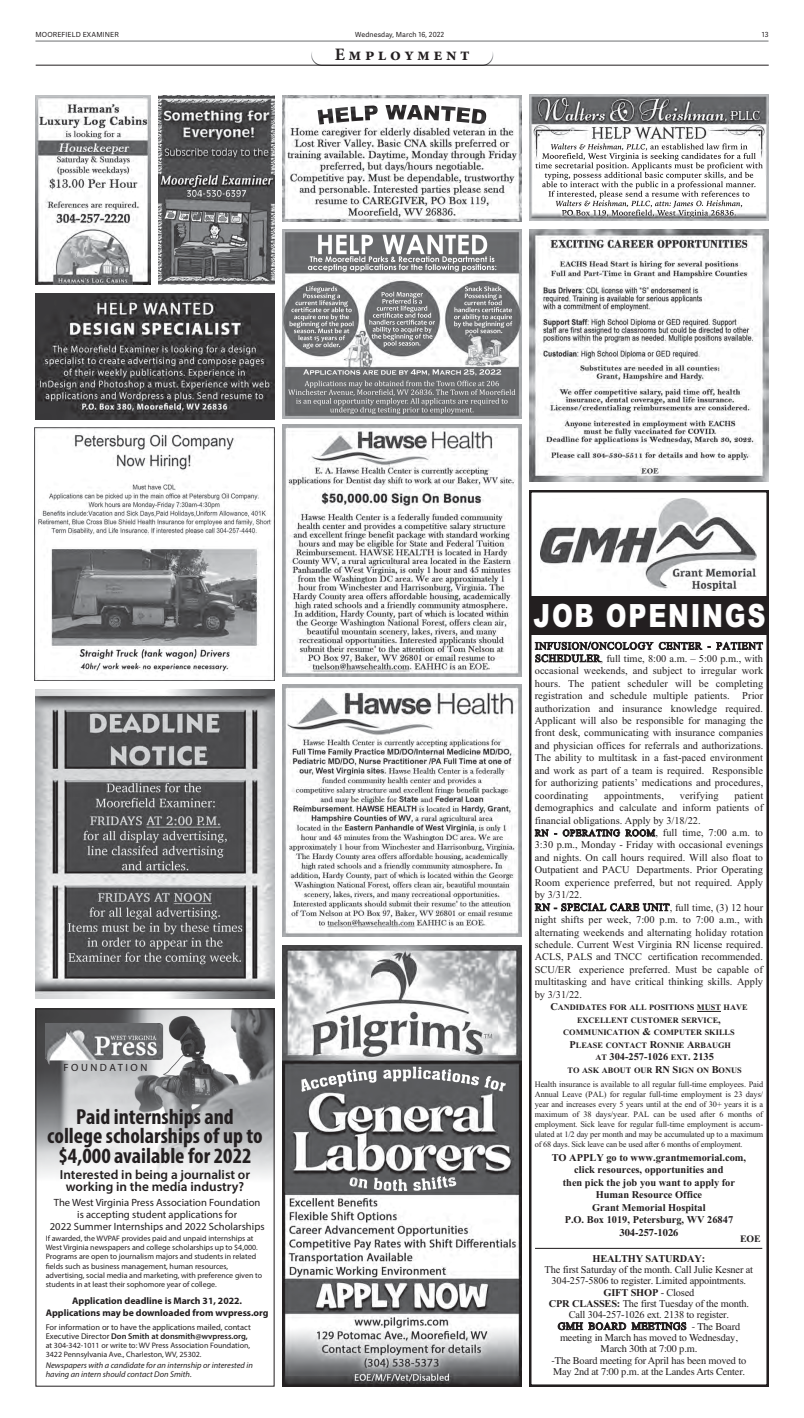
<style>
.page{position:relative;width:804px;height:1418px;background:#fff}
.page>*{position:absolute;margin:0;border:0;box-sizing:border-box;transform-origin:0 0}
.t1{font:900 32.02px "Arial";letter-spacing:.07em;color:#fff;scale:.78 1}
.t2{font:700 condensed 21.88px/19.2px "Myriad Pro";color:#231f20;text-align:center}
.t3{font:700 17.5px "Minion Pro";letter-spacing:.2em;color:#231f20}
.t4{font:600 13.12px/12.2px "Myriad Pro";color:#231f20;text-align:center}
.t5{font:10.5px/12.2px "Myriad Pro";color:#231f20;text-align:center}
.t6{font:10.5px "Myriad Pro";letter-spacing:.24em;color:#231f20}
.t7{font:10.33px/12.4px "Times New Roman";color:#231f20;text-align:justify}
.t8{font:700 10.33px/12.4px "Times New Roman";color:#231f20;text-align:center}
.t9{font:700 9.89px "Times New Roman";color:#231f20}
.t10{font:700 9.62px/11.4px "Myriad Pro";color:#231f20;text-align:center}
.t11{font:8.31px/10px "Times New Roman";letter-spacing:-.01em;color:#231f20}
.t12{font:700 8.31px/12.4px "Times New Roman";color:#231f20;text-align:center}
.t13{font:8.31px/9.1px "Myriad Pro";color:#231f20}
.t14{font:italic 8.31px/9.6px "Myriad Pro";color:#231f20}
.t15{font:7.88px/9.1px "Myriad Pro";color:#231f20}
.t16{font:7px "Adelle Sans";letter-spacing:.02em;color:#231f20}
.s1{font-weight:600}
.s2{font-size:9.36px}
.s3{font-size:10.33px}
.s4{font-size:8.31px}
.s5{font-weight:700}
.s6{font-weight:700;font-size:10.33px}
.s7{font-family:"Times"}
</style>
<div class="page">
<hr style="left:35px;top:41px;width:733px;height:1px;background:#6d6f71">
<div style="left:311px;top:44px;width:182px;height:22px;border:1px solid #fff;border-radius:10px"></div>
<hr style="left:36px;top:65px;width:732px;height:1px;background:#231f20">
<img style="left:37px;top:1010px;width:235px;height:167px">
<div style="left:35px;top:1008px;width:239px;height:378px;border:1px solid #231f20"></div>
<img style="left:46px;top:1024px;width:120px;height:41px">
<img style="left:529px;top:229px;width:239px;height:252px">
<img style="left:282px;top:684px;width:239px;height:252px">
<img style="left:282px;top:425px;width:239px;height:252px">
<img style="left:282px;top:96px;width:239px;height:126px">
<img style="left:317px;top:105px;width:153px;height:20px">
<svg style="left:529px;top:490px;width:239px;height:896px"></svg>
<svg style="left:696px;top:1011px;width:24px;height:1px"></svg>
<div style="left:530px;top:596px;width:237px;height:38px;background:#231f20"></div>
<hr style="left:535px;top:1247px;width:227px;height:1px;background:#231f20">
<img style="left:540px;top:499px;width:215px;height:91px">
<img style="left:36px;top:293px;width:238px;height:126px">
<img style="left:282px;top:229px;width:239px;height:189px">
<img style="left:464px;top:286px;width:37px;height:5px">
<img style="left:464px;top:293px;width:32px;height:7px">
<img style="left:464px;top:300px;width:37px;height:5px">
<img style="left:454px;top:307px;width:57px;height:5px">
<img style="left:454px;top:314px;width:51px;height:5px">
<img style="left:454px;top:321px;width:58px;height:5px">
<img style="left:469px;top:328px;width:27px;height:5px">
<img style="left:305px;top:286px;width:32px;height:7px">
<img style="left:303px;top:293px;width:32px;height:7px">
<img style="left:315px;top:300px;width:33px;height:7px">
<img style="left:300px;top:307px;width:51px;height:5px">
<img style="left:308px;top:314px;width:41px;height:5px">
<img style="left:289px;top:321px;width:64px;height:7px">
<img style="left:297px;top:328px;width:52px;height:5px">
<img style="left:298px;top:335px;width:47px;height:6px">
<img style="left:306px;top:342px;width:30px;height:7px">
<img style="left:381px;top:292px;width:42px;height:6px">
<img style="left:382px;top:299px;width:34px;height:5px">
<img style="left:396px;top:306px;width:31px;height:6px">
<img style="left:382px;top:313px;width:49px;height:5px">
<img style="left:369px;top:320px;width:63px;height:5px">
<img style="left:376px;top:327px;width:52px;height:5px">
<img style="left:371px;top:334px;width:57px;height:5px">
<img style="left:387px;top:341px;width:28px;height:5px">
<img style="left:35px;top:427px;width:239px;height:253px">
<img style="left:282px;top:945px;width:239px;height:441px">
<img style="left:352px;top:1066px;width:99px;height:15px">
<img style="left:349px;top:1176px;width:107px;height:14px">
<img style="left:529px;top:95px;width:239px;height:126px">
<img style="left:35px;top:96px;width:116px;height:189px">
<img style="left:35px;top:690px;width:239px;height:308px">
<img style="left:159px;top:96px;width:115px;height:189px">
<p class="t16" style="left:35px;top:30px;width:85px">MOOREFIELD EXAMINER</p>
<p class="t16" style="left:355px;top:30px;width:91px">Wednesday, March 16, 2022</p>
<p class="t16" style="left:761px;top:30px;width:8px">13</p>
<p class="t3" style="left:334px;top:42px;width:136px">Employment</p>
<p class="t6" style="left:63px;top:1060px;width:85px">FOUNDATION</p>
<p class="t2" style="left:47px;top:1106px;width:217px">Paid internships and college scholarships of up to $4,000 available for 2022</p>
<p class="t4" style="left:60px;top:1167px;width:192px">Interested in being a journalist or working in the media industry?</p>
<p class="t5" style="left:50px;top:1196px;width:216px">The West Virginia Press Association Foundation is accepting student applications for<br>2022 Summer Internships and 2022 Scholarships</p>
<p class="t15" style="left:46px;top:1233px;width:218px">If awarded, the WVPAF provides paid and unpaid internships at West Virginia newspapers and college scholarships up to $4,000.<br>Programs are open to journalism majors and students in related fields such as business management, human resources, advertising, social media and marketing, with preference given to students in at least their sophomore year of college.</p>
<p class="t10" style="left:46px;top:1295px;width:224px">Application deadline is March 31, 2022.<br>Applications may be downloaded from wvpress.org</p>
<p class="t13" style="left:46px;top:1322px;width:206px">For information or to have the applications mailed, contact<br>Executive Director <span class="s1">Don Smith at donsmith@wvpress.org,</span></p>
<p class="t15" style="left:46px;top:1340px;width:206px">at 304-342-1011 or write to: WV Press Association Foundation,<br>3422 Pennsylvania Ave., Charleston, WV, 25302.</p>
<p class="t14" style="left:46px;top:1360px;width:208px">Newspapers with a candidate for an internship or interested in having an intern should contact Don Smith.</p>
<p class="t1" style="left:533px;top:597px;width:299px">JOB OPENINGS</p>
<p class="t7" style="left:534px;top:639px;width:230px">INFUSION/ONCOLOGY CENTER - PATIENT SCHEDULER , full time, 8:00 a.m. – 5:00 p.m., with occasional weekends, and subject to irregular work hours. The patient scheduler will be completing registration and schedule multiple patients. Prior authorization and insurance knowledge required.<br>Applicant will also be responsible for managing the front desk, communicating with insurance companies and physician offices for referrals and authorizations.<br>The ability to multitask in a fast-paced environment and work as part of a team is required. Responsible for authorizing patients’ medications and procedures, coordinating</p>
<p class="t7" style="left:534px;top:789px;width:230px;text-align:left;text-indent:199px">patient demographics and calculate and inform patients of financial obligations. Apply by 3/18/22.<br><span class="s2">RN - OPERATING ROOM</span> , full time, 7:00 a.m. to 3:30 p.m., Monday - Friday with occasional evenings and nights. On call hours required. Will also float to Outpatient and PACU Departments. Prior Operating Room experience preferred, but not required. Apply by 3/31/22.<br>RN - SPECIAL CARE UNIT , full time, (3) 12 hour night shifts per week, 7:00 p.m. to 7:00 a.m., with alternating weekends and alternating holiday rotation schedule. Current West Virginia RN license required.<br>ACLS, PALS and TNCC certification recommended.<br>SCU/ER experience preferred. Must be capable of multitasking and have critical thinking skills. Apply by 3/31/22.</p>
<p class="t12" style="left:550px;top:1001px;width:198px"><span class="s3">C</span>ANDIDATES FOR ALL POSITIONS MUST HAVE EXCELLENT CUSTOMER SERVICE<span class="s3">, </span>COMMUNICATION <span class="s3">&amp;</span> COMPUTER SKILLS <span class="s3">P</span>LEASE CONTACT <span class="s3">R</span>ONNIE <span class="s3">A</span>RBAUGH</p>
<p class="t8" style="left:595px;top:1050px;width:120px"><span class="s4">AT</span> 304-257-1026 <span class="s4">EXT</span>. 2135</p>
<p class="t11" style="left:534px;top:1062px;width:230px;line-height:14.3px;text-indent:33px"><span class="s5">TO ASK ABOUT OUR</span> <span class="s6">RN S</span><span class="s5">IGN ON</span> <span class="s6">B</span><span class="s5">ONUS<br></span>Health insurance is available to all regular full-time employees. Paid</p>
<p class="t11" style="left:534px;top:1089px;width:230px;text-align:justify">Annual Leave (PAL) for regular full-time employment is 23 days/ year and increases every 5 years until at the end of 30+ years it is a maximum of 38 days/year. PAL can be used after 6 months of employment. Sick leave for regular full-time employment is accum&shy;ulated at 1/2 day per month and may be accumulated up to a maximum of 68 days. Sick leave can be used after 6 months of employment.</p>
<p class="t8" style="left:551px;top:1151px;width:196px">TO APPLY go to www.grantmemorial.com, click resources, opportunities and<br>then pick the job you want to apply for<br>Human Resource Office<br>Grant Memorial Hospital<br>P.O. Box 1019, Petersburg, WV 26847<br><span class="s7">304-257-1026</span></p>
<p class="t7" style="left:544px;top:1252px;width:210px;line-height:11.3px;text-align:center"><span class="s5">HEALTHY SATURDAY:<br></span>The first Saturday of the month. Call Julie Kesner at 304-257-5806 to register. Limited appointments.<br><span class="s5">GIFT SHOP</span> - Closed<br><span class="s5">CPR CLASSES:</span> The first Tuesday of the month.<br>C all 304-257-1026 ext. 2138 to register.<br><span class="s7">GMH BOARD MEETINGS - The Board meeting in March has moved to Wednesday,<br>March 30th at 7:00 p.m.<br>-The Board meeting for April has been moved to May 2nd at 7:00 p.m. at the Landes Arts Center.</span></p>
<p class="t7" style="left:604px;top:789px;width:61px">appointments,</p>
<p class="t7" style="left:679px;top:789px;width:40px">verifying</p>
<p class="t9" style="left:739px;top:1233px;width:22px">EOE</p>
</div>
